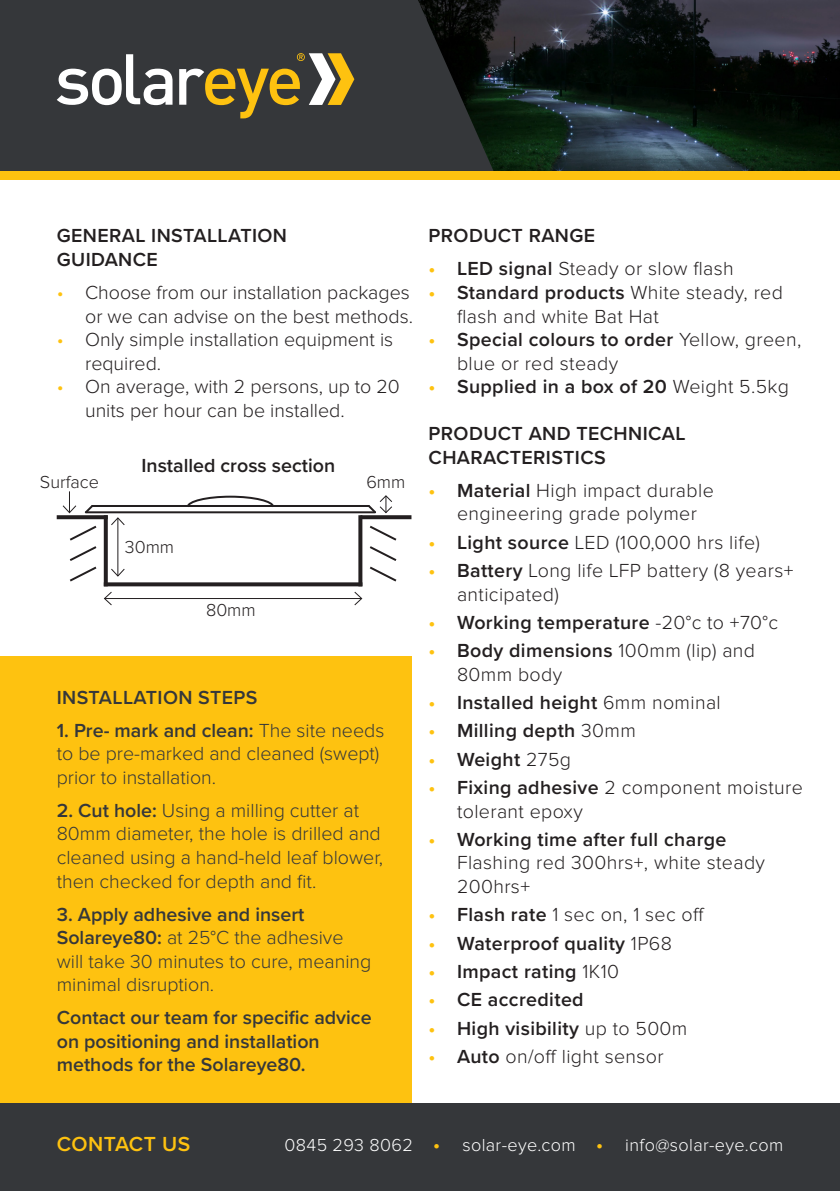
<style>
.page{position:relative;width:840px;height:1191px;background:#fff}
.page>*{position:absolute;margin:0;border:0;box-sizing:border-box;transform-origin:0 0}
.t1{font:600 21px "Proxima Nova";letter-spacing:.02em;color:#fec210}
.t2{font:300 19.6px/23.6px "Proxima Nova";letter-spacing:.02em;color:#231f20}
.t3{font:300 19.6px/23.6px "Proxima Nova";color:#35373a}
.t4{font:600 19.6px "Proxima Nova";letter-spacing:.02em;color:#231f20}
.t5{font:300 19.6px/23.6px "Proxima Nova";color:#231f20}
.t6{font:600 19.6px/23.6px "Proxima Nova";color:#35373a}
.t7{font:600 19.6px "Proxima Nova";color:#231f20}
.t8{font:600 19.6px "Proxima Nova";letter-spacing:.02em;color:#35373a}
.t9{font:300 18px "Proxima Nova";letter-spacing:.02em;color:#fff}
.t10{font:300 18px "Proxima Nova";color:#231f20}
.s1{color:#fec210}
.s2{font-weight:600}
.s3{font-weight:600;color:#fec210}
.s4{font-weight:300}
.s5{font-weight:600;font-size:19.6px;color:#fec210}
</style>
<div class="page">
<img style="left:493px;top:0;width:346px;height:171px">
<div style="left:0;top:1103px;width:839px;height:88px;background:#35373a"></div>
<div style="left:0;top:656px;width:411px;height:447px;background:#fec210"></div>
<svg style="left:0;top:0;width:493px;height:171px;background:#303335"></svg>
<div style="left:0;top:171px;width:839px;height:9px;background:#fec210"></div>
<svg style="left:57px;top:54px;width:115px;height:51px"></svg>
<svg style="left:179px;top:53px;width:175px;height:65px;background:#746842"></svg>
<svg style="left:57px;top:515px;width:47px;height:4px"></svg>
<svg style="left:362px;top:515px;width:49px;height:4px"></svg>
<svg style="left:104px;top:515px;width:4px;height:67px"></svg>
<svg style="left:358px;top:515px;width:4px;height:67px"></svg>
<svg style="left:104px;top:582px;width:258px;height:4px"></svg>
<svg style="left:69px;top:525px;width:28px;height:57px"></svg>
<svg style="left:369px;top:525px;width:28px;height:57px"></svg>
<hr style="left:86px;top:511px;width:289px;height:2px;background:#231f20">
<hr style="left:92px;top:505px;width:276px;height:2px;background:#231f20">
<svg style="left:84px;top:505px;width:11px;height:9px"></svg>
<svg style="left:187px;top:495px;width:87px;height:10px"></svg>
<svg style="left:62px;top:491px;width:15px;height:23px"></svg>
<hr style="left:104px;top:598px;width:257px;height:1px;background:#231f20">
<svg style="left:354px;top:591px;width:9px;height:15px"></svg>
<svg style="left:104px;top:591px;width:8px;height:15px"></svg>
<hr style="left:117px;top:518px;width:1px;height:58px;background:#231f20">
<svg style="left:111px;top:517px;width:14px;height:9px"></svg>
<svg style="left:111px;top:567px;width:14px;height:10px"></svg>
<svg style="left:365px;top:495px;width:27px;height:19px"></svg>
<p class="t4" style="left:57px;top:221px;width:232px">GENERAL INSTALLATION</p>
<p class="t4" style="left:57px;top:245px;width:103px">GUIDANCE</p>
<p class="t5" style="left:57px;top:281px;width:357px;text-align:right"><span class="s1">•</span> Choose from our installation packages or we can advise on the best methods.</p>
<p class="t5" style="left:85px;top:328px;width:309px;text-indent:-28px"><span class="s1">•</span> Only simple installation equipment is required.</p>
<p class="t5" style="left:85px;top:375px;width:316px;text-indent:-28px"><span class="s1">•</span> On average, with 2 persons, up to 20 units per hour can be installed.</p>
<p class="t10" style="left:40px;top:474px;width:61px">Surface</p>
<p class="t7" style="left:141px;top:450px;width:195px">Installed cross section</p>
<p class="t10" style="left:125px;top:539px;width:51px">30mm</p>
<p class="t10" style="left:206px;top:601px;width:51px">80mm</p>
<p class="t10" style="left:366px;top:474px;width:40px">6mm</p>
<p class="t8" style="left:57px;top:682px;width:202px">INSTALLATION STEPS</p>
<p class="t3" style="left:57px;top:719px;width:329px"><span class="s2">1. Pre- mark and clean:</span> The site needs to be pre-marked and cleaned (swept) prior to installation.</p>
<p class="t3" style="left:57px;top:799px;width:303px"><span class="s2">2. Cut hole:</span> Using a milling cutter at</p>
<p class="t3" style="left:57px;top:823px;width:328px">80mm diameter, the hole is drilled and cleaned using a hand-held leaf blower, then checked for depth and fit.</p>
<p class="t3" style="left:57px;top:903px;width:316px"><span class="s2">3. Apply adhesive and insert<br>Solareye80:</span> at 25°C the adhesive will take 30 minutes to cure, meaning minimal disruption.</p>
<p class="t6" style="left:57px;top:1005px;width:316px">Contact our team for specific advice on positioning and installation methods for the Solareye80.</p>
<p class="t4" style="left:428px;top:221px;width:168px">PRODUCT RANGE</p>
<p class="t2" style="left:428px;top:258px;width:306px"><span class="s3">•</span> <span class="s2">LED signal</span> Steady or slow flash</p>
<p class="t2" style="left:457px;top:281px;width:327px;text-indent:-28px"><span class="s3">•</span> <span class="s2">Standard products</span> White steady, red flash and white Bat Hat</p>
<p class="t2" style="left:457px;top:328px;width:345px;text-indent:-28px"><span class="s3">•</span> <span class="s2">Special colours to order</span> Yellow, green, blue or red steady</p>
<p class="t4" style="left:428px;top:372px;width:361px"><span class="s1">•</span> Supplied in a box of 20 <span class="s4">Weight 5.5kg</span></p>
<p class="t4" style="left:428px;top:419px;width:258px">PRODUCT AND TECHNICAL</p>
<p class="t4" style="left:428px;top:442px;width:178px">CHARACTERISTICS</p>
<p class="t2" style="left:428px;top:479px;width:286px;text-align:center"><span class="s3">•</span> <span class="s2">Material</span> High impact durable engineering grade polymer</p>
<p class="t2" style="left:428px;top:531px;width:332px"><span class="s3">•</span> <span class="s2">Light source</span> LED (100,000 hrs life)</p>
<p class="t2" style="left:457px;top:559px;width:338px;text-indent:-28px"><span class="s3">•</span> <span class="s2">Battery</span> Long life LFP battery (8 years+ anticipated)</p>
<p class="t4" style="left:428px;top:608px;width:351px"><span class="s1">•</span> Working temperature <span class="s4">-20°c to +70°c</span></p>
<p class="t2" style="left:457px;top:639px;width:299px;text-indent:-28px"><span class="s3">•</span> <span class="s2">Body dimensions</span> 100mm (lip) and<br>80mm body</p>
<p class="t4" style="left:428px;top:688px;width:293px"><span class="s1">•</span> Installed height <span class="s4">6mm nominal</span></p>
<p class="t4" style="left:428px;top:716px;width:209px"><span class="s1">•</span> Milling depth <span class="s4">30mm</span></p>
<p class="t4" style="left:428px;top:744px;width:144px"><span class="s1">•</span> Weight <span class="s4">275g</span></p>
<p class="t2" style="left:457px;top:776px;width:347px;text-indent:-28px"><span class="s3">•</span> <span class="s2">Fixing adhesive</span> 2 component moisture tolerant epoxy</p>
<p class="t2" style="left:457px;top:828px;width:309px;text-indent:-28px"><span class="s3">•</span> <span class="s2">Working time after full charge<br></span>Flashing red 300hrs+, white steady<br>200hrs+</p>
<p class="t2" style="left:428px;top:903px;width:277px"><span class="s3">•</span> <span class="s2">Flash rate</span> 1 sec on, 1 sec off</p>
<p class="t4" style="left:428px;top:928px;width:245px"><span class="s1">•</span> Waterproof quality <span class="s4">1P68</span></p>
<p class="t4" style="left:428px;top:956px;width:192px"><span class="s1">•</span> Impact rating <span class="s4">1K10</span></p>
<p class="t4" style="left:428px;top:985px;width:156px"><span class="s1">•</span> CE accredited</p>
<p class="t4" style="left:428px;top:1013px;width:260px"><span class="s1">•</span> High visibility <span class="s4">up to 500m</span></p>
<p class="t2" style="left:428px;top:1045px;width:236px"><span class="s3">•</span> <span class="s2">Auto</span> on/off light sensor</p>
<p class="t1" style="left:57px;top:1128px;width:135px">CONTACT US</p>
<p class="t9" style="left:284px;top:1136px;width:500px">0845 293 8062 <span class="s5">•</span> solar-eye.com <span class="s5">•</span> info@solar-eye.com</p>
</div>
